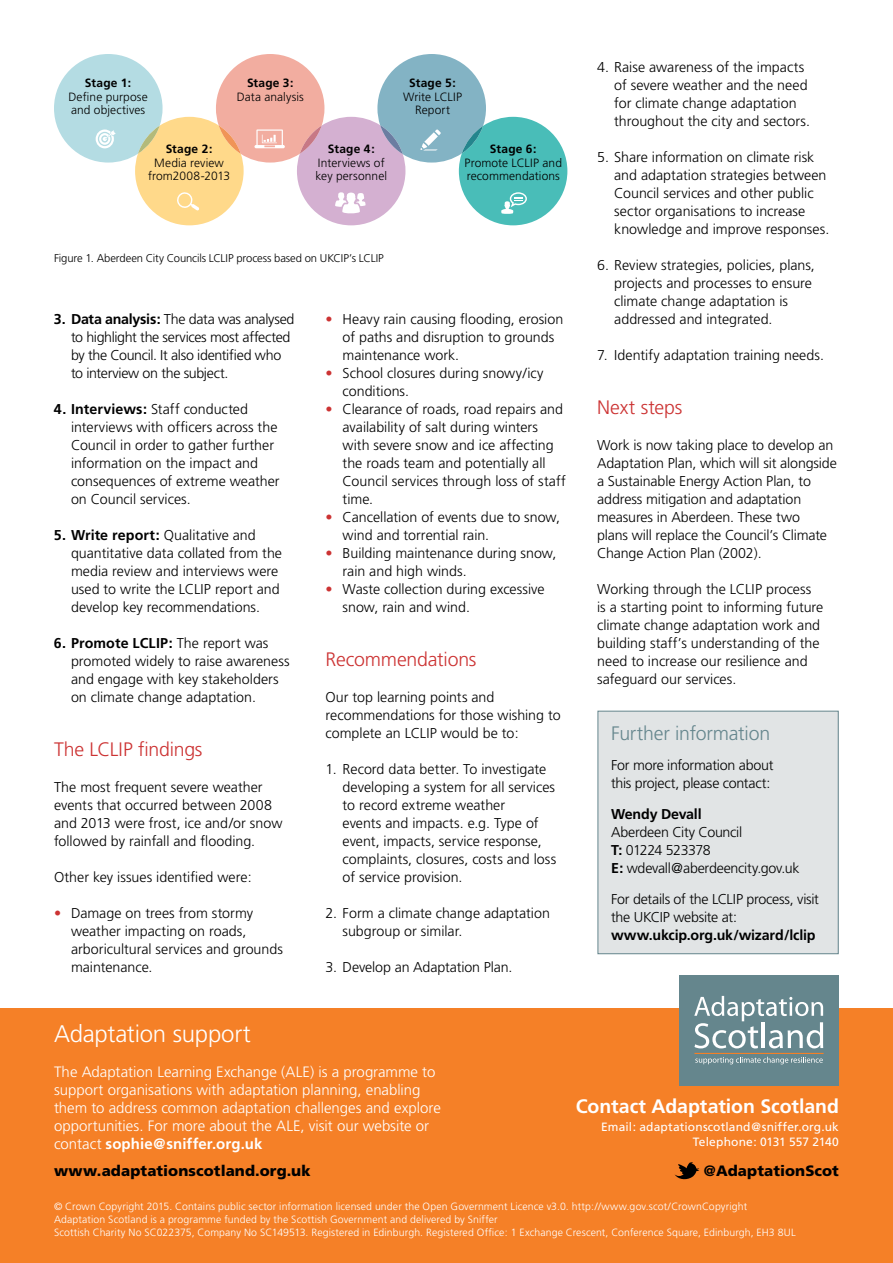
<style>
.page{position:relative;width:893px;height:1263px;background:#fff}
.page>*{position:absolute;margin:0;border:0;box-sizing:border-box;transform-origin:0 0}
.t1{font:300 24px "Frutiger";letter-spacing:-.01em;color:#fff}
.t2{font:300 19.5px "Frutiger";letter-spacing:-.01em;color:#c33}
.t3{font:700 19.5px "Frutiger";color:#fff}
.t4{font:300 19.5px "Frutiger";letter-spacing:-.01em;color:#65868d}
.t5{font:300 15px/18px "Frutiger";color:#fff}
.t6{font:900 15px "Frutiger";letter-spacing:.01em;color:#000}
.t7{font:300 14.25px/18px "Frutiger";color:#000}
.t8{font:300 14.25px/18px "Frutiger";letter-spacing:-.02em;color:#000}
.t9{font:300 14.25px/18px "Frutiger";letter-spacing:-.025em;color:#000}
.t10{font:700 14.25px "Frutiger";letter-spacing:-.015em;color:#000}
.t11{font:300 12px/13.5px "Frutiger";letter-spacing:.01em;color:#000}
.t12{font:12px/14.4px "Frutiger";letter-spacing:.01em;color:#fff;text-align:right}
.t13{font:700 12px "Frutiger";letter-spacing:.015em;color:#000}
.t14{font:300 11.25px "Frutiger";letter-spacing:-.01em;color:#000}
.t15{font:300 10.5px/12.6px "Frutiger";letter-spacing:.01em;color:#fff}
.s1{font-weight:700}
.s2{color:#c33}
</style>
<div class="page">
<div style="left:598px;top:711px;width:240px;height:243px;background:#e1e4e5"></div>
<div style="left:597px;top:711px;width:242px;height:243px;border:1px solid #65868d"></div>
<svg style="left:54px;top:54px;width:513px;height:171px"></svg>
<div style="left:0;top:1008px;width:893px;height:255px;background:#f58027"></div>
<svg style="left:675px;top:1162px;width:24px;height:18px"></svg>
<div style="left:679px;top:975px;width:160px;height:110px;background:#65868d"></div>
<svg style="left:694px;top:996px;width:129px;height:52px"></svg>
<hr style="left:694px;top:1053px;width:130px;height:1px;background:#f58027">
<svg style="left:695px;top:1057px;width:128px;height:7px"></svg>
<p class="t13" style="left:85px;top:76px;width:48px">Stage 1:</p>
<p class="t11" style="left:68px;top:90px;width:81px">Define purpose and objectives</p>
<p class="t13" style="left:247px;top:76px;width:48px">Stage 3:</p>
<p class="t11" style="left:237px;top:90px;width:68px">Data analysis</p>
<p class="t13" style="left:166px;top:142px;width:48px">Stage 2:</p>
<p class="t11" style="left:148px;top:156px;width:83px;text-align:center">Media review from2008-2013</p>
<p class="t13" style="left:328px;top:142px;width:48px">Stage 4:</p>
<p class="t11" style="left:315px;top:156px;width:73px">Interviews of key personnel</p>
<p class="t13" style="left:409px;top:76px;width:48px">Stage 5:</p>
<p class="t11" style="left:403px;top:90px;width:61px;text-align:center">Write LCLIP<br>Report</p>
<p class="t13" style="left:490px;top:142px;width:48px">Stage 6:</p>
<p class="t11" style="left:464px;top:156px;width:99px">Promote LCLIP and recommendations</p>
<p class="t14" style="left:54px;top:252px;width:331px">Figure 1. Aberdeen City Councils LCLIP process based on UKCIP’s LCLIP</p>
<p class="t9" style="left:71px;top:310px;width:225px;text-indent:-17px"><span class="s1">3. Data analysis:</span> The data was analysed to highlight the services most affected by the Council. It also identified who to interview on the subject.</p>
<p class="t7" style="left:71px;top:400px;width:210px;text-indent:-17px"><span class="s1">4. Interviews:</span> Staff conducted interviews with officers across the<br>Council in order to gather further information on the impact and consequences of extreme weather on Council services.</p>
<p class="t7" style="left:71px;top:526px;width:213px;text-indent:-17px"><span class="s1">5. Write report:</span> Qualitative and quantitative data collated from the media review and interviews were used to write the LCLIP report and develop key recommendations.</p>
<p class="t7" style="left:71px;top:634px;width:220px;text-indent:-17px"><span class="s1">6. Promote LCLIP:</span> The report was promoted widely to raise awareness and engage with key stakeholders on climate change adaptation.</p>
<h2 class="t2" style="left:54px;top:738px;width:150px">The LCLIP findings</h2>
<p class="t7" style="left:54px;top:778px;width:230px">The most frequent severe weather events that occurred between 2008 and 2013 were frost, ice and/or snow followed by rainfall and flooding.</p>
<p class="t7" style="left:54px;top:868px;width:199px">Other key issues identified were:</p>
<p class="t7" style="left:71px;top:904px;width:213px;text-indent:-17px"><span class="s2">•</span> Damage on trees from stormy weather impacting on roads, arboricultural services and grounds maintenance.</p>
<p class="t7" style="left:343px;top:310px;width:222px;text-indent:-17px"><span class="s2">•</span> Heavy rain causing flooding, erosion of paths and disruption to grounds maintenance work.</p>
<p class="t7" style="left:343px;top:364px;width:203px;text-indent:-17px"><span class="s2">•</span> School closures during snowy/icy conditions.</p>
<p class="t7" style="left:343px;top:400px;width:225px;text-indent:-17px"><span class="s2">•</span> Clearance of roads, road repairs and availability of salt during winters with severe snow and ice affecting the roads team and potentially all<br>Council services through loss of staff time.</p>
<p class="t7" style="left:343px;top:508px;width:219px;text-indent:-17px"><span class="s2">•</span> Cancellation of events due to snow, wind and torrential rain.</p>
<p class="t7" style="left:343px;top:544px;width:215px;text-indent:-17px"><span class="s2">•</span> Building maintenance during snow, rain and high winds.</p>
<p class="t7" style="left:343px;top:580px;width:204px;text-indent:-17px"><span class="s2">•</span> Waste collection during excessive snow, rain and wind.</p>
<h2 class="t2" style="left:326px;top:648px;width:152px">Recommendations</h2>
<p class="t7" style="left:326px;top:688px;width:236px">Our top learning points and recommendations for those wishing to complete an LCLIP would be to:</p>
<p class="t7" style="left:343px;top:760px;width:215px;text-indent:-17px">1. Record data better. To investigate developing a system for all services to record extreme weather<br>events and impacts. e.g. Type of event, impacts, service response, complaints, closures, costs and loss of service provision.</p>
<p class="t7" style="left:343px;top:904px;width:209px;text-indent:-17px">2. Form a climate change adaptation subgroup or similar.</p>
<p class="t7" style="left:326px;top:958px;width:188px">3. Develop an Adaptation Plan.</p>
<p class="t7" style="left:614px;top:58px;width:197px;text-indent:-17px">4. Raise awareness of the impacts of severe weather and the need for climate change adaptation throughout the city and sectors.</p>
<p class="t7" style="left:614px;top:148px;width:217px;text-indent:-17px">5. Share information on climate risk and adaptation strategies between Council services and other public sector organisations to increase knowledge and improve responses.</p>
<p class="t7" style="left:614px;top:256px;width:202px;text-indent:-17px">6. Review strategies, policies, plans, projects and processes to ensure climate change adaptation is addressed and integrated.</p>
<p class="t7" style="left:597px;top:346px;width:228px">7. Identify adaptation training needs.</p>
<h2 class="t2" style="left:597px;top:396px;width:87px">Next steps</h2>
<p class="t7" style="left:597px;top:436px;width:241px">Work is now taking place to develop an Adaptation Plan, which will sit alongside a Sustainable Energy Action Plan, to address mitigation and adaptation measures in Aberdeen. These two<br>plans will replace the Council’s Climate Change Action Plan (2002).</p>
<p class="t7" style="left:597px;top:580px;width:228px">Working through the LCLIP process is a starting point to informing future climate change adaptation work and building staff’s understanding of the need to increase our resilience and safeguard our services.</p>
<h2 class="t4" style="left:611px;top:722px;width:161px">Further information</h2>
<p class="t8" style="left:611px;top:756px;width:164px">For more information about this project, please contact:</p>
<p class="t10" style="left:611px;top:806px;width:92px">Wendy Devall</p>
<p class="t8" style="left:611px;top:823px;width:190px">Aberdeen City Council<br><span class="s1">T:</span> 01224 523378<br><span class="s1">E:</span> wdevall@aberdeencity.gov.uk</p>
<p class="t8" style="left:611px;top:890px;width:209px">For details of the LCLIP process, visit the UKCIP website at:</p>
<p class="t10" style="left:611px;top:926px;width:206px">www.ukcip.org.uk/wizard/lclip</p>
<h1 class="t1" style="left:54px;top:1020px;width:198px">Adaptation support</h1>
<p class="t5" style="left:54px;top:1063px;width:388px">The Adaptation Learning Exchange (ALE) is a programme to support organisations with adaptation planning, enabling them to address common adaptation challenges and explore opportunities. For more about the ALE, visit our website or contact <span class="s1">sophie@sniffer.org.uk</span></p>
<h2 class="t3" style="left:576px;top:1094px;width:265px">Contact Adaptation Scotland</h2>
<p class="t12" style="left:601px;top:1120px;width:239px">Email: adaptationscotland@sniffer.org.uk<br>Telephone: 0131 557 2140</p>
<p class="t6" style="left:54px;top:1162px;width:258px">www.adaptationscotland.org.uk</p>
<p class="t6" style="left:704px;top:1162px;width:137px">@AdaptationScot</p>
<p class="t15" style="left:54px;top:1200px;width:743px">© Crown Copyright 2015. Contains public sector information licensed under the Open Government Licence v3.0. http://www.gov.scot/CrownCopyright<br>Adaptation Scotland is a programme funded by the Scottish Government and delivered by Sniffer<br>Scottish Charity No SC022375, Company No SC149513. Registered in Edinburgh. Registered Office: 1 Exchange Crescent, Conference Square, Edinburgh, EH3 8UL</p>
</div>
